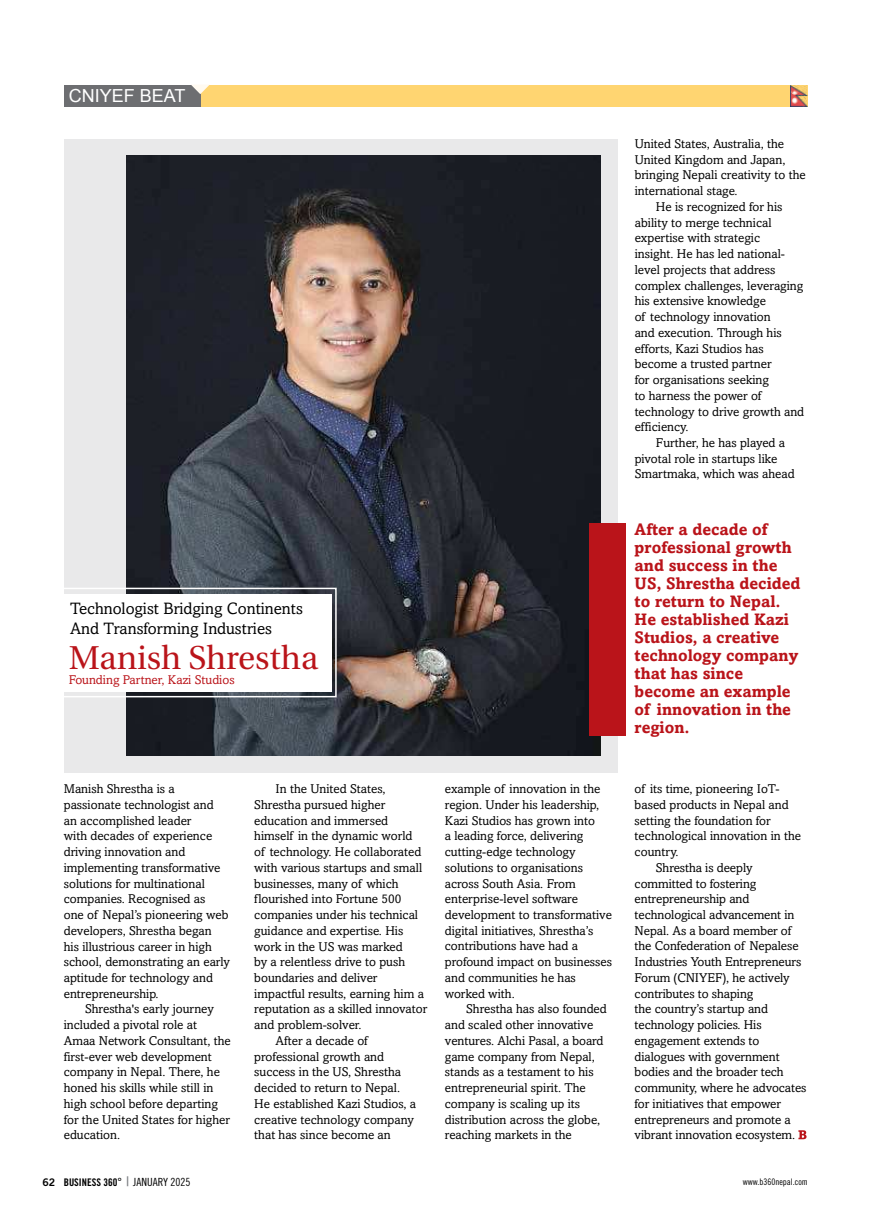
<style>
.page{position:relative;width:893px;height:1212px;background:#fff}
.page>*{position:absolute;margin:0;border:0;box-sizing:border-box;transform-origin:0 0}
.t1{font:33px "Utopia";color:#ba141a}
.t2{font:18px "Arial";color:#fff}
.t3{font:700 16.5px/18px "Amasis MT Std";color:#ba141a}
.t4{font:16.5px/19.8px "Amasis MT Std";color:#000}
.t5{font:12.75px/15.8px "Amasis MT Std";color:#000}
.t6{font:12.75px "Amasis MT Std";color:#ba141a}
.t7{font:10.5px "Trade Gothic LT Std Bd Cn 20";color:#000}
.t8{font:9px "Trade Gothic LT Std Cn 18";color:#000}
.s1{font-family:"Trade Gothic LT Std Bd 2"}
.s2{font-size:11.25px}
.s3{font-family:"Trade Gothic LT Std Cn 18";font-size:11.25px}
</style>
<div class="page">
<div style="left:64px;top:139px;width:553px;height:633px;background:#e9e9ea"></div>
<div style="left:200px;top:85px;width:608px;height:21px;background:#ffd571"></div>
<div style="left:64px;top:85px;width:136px;height:21px;background:#6d6e71"></div>
<svg style="left:191px;top:85px;width:18px;height:9px"></svg>
<img style="left:127px;top:156px;width:473px;height:599px">
<img style="left:790px;top:85px;width:18px;height:21px">
<svg style="left:798px;top:1130px;width:8px;height:9px"></svg>
<div style="left:590px;top:523px;width:36px;height:213px;background:#ba141a"></div>
<div style="left:0;top:594px;width:332px;height:98px;background:#fff"></div>
<div style="left:4px;top:588px;width:333px;height:109px;border:2px solid #fff"></div>
<h2 class="t2" style="left:69px;top:86px;width:118px">CNIYEF BEAT</h2>
<p class="t4" style="left:70px;top:600px;width:234px">Technologist Bridging Continents<br>And Transforming Industries</p>
<h1 class="t1" style="left:69px;top:644px;width:251px">Manish Shrestha</h1>
<p class="t6" style="left:69px;top:675px;width:167px">Founding Partner, Kazi Studios</p>
<p class="t5" style="left:64px;top:782px;width:168px">Manish Shrestha is a passionate technologist and<br>an accomplished leader<br>with decades of experience driving innovation and implementing transformative solutions for multinational companies. Recognised as<br>one of Nepal’s pioneering web developers, Shrestha began his illustrious career in high school, demonstrating an early aptitude for technology and entrepreneurship.</p>
<p class="t5" style="left:64px;top:1002px;width:169px;text-indent:21px">Shrestha's early journey included a pivotal role at<br>Amaa Network Consultant, the first-ever web development company in Nepal. There, he honed his skills while still in high school before departing for the United States for higher education.</p>
<p class="t5" style="left:276px;top:782px;width:111px">In the United States,</p>
<p class="t5" style="left:254px;top:798px;width:132px">Shrestha pursued higher</p>
<p class="t5" style="left:254px;top:814px;width:135px">education and immersed</p>
<p class="t5" style="left:254px;top:829px;width:160px">himself in the dynamic world</p>
<p class="t5" style="left:254px;top:845px;width:168px">of technology. He collaborated</p>
<p class="t5" style="left:254px;top:861px;width:169px">with various startups and small</p>
<p class="t5" style="left:254px;top:877px;width:146px">businesses, many of which</p>
<p class="t5" style="left:254px;top:892px;width:149px">flourished into Fortune 500</p>
<p class="t5" style="left:254px;top:908px;width:165px">companies under his technical</p>
<p class="t5" style="left:254px;top:924px;width:151px">guidance and expertise. His</p>
<p class="t5" style="left:254px;top:939px;width:150px">work in the US was marked</p>
<p class="t5" style="left:254px;top:955px;width:152px">by a relentless drive to push</p>
<p class="t5" style="left:254px;top:971px;width:125px">boundaries and deliver</p>
<p class="t5" style="left:254px;top:987px;width:171px">impactful results, earning him a</p>
<p class="t5" style="left:254px;top:1002px;width:174px">reputation as a skilled innovator</p>
<p class="t5" style="left:254px;top:1018px;width:109px">and problem-solver.</p>
<p class="t5" style="left:276px;top:1034px;width:94px">After a decade of</p>
<p class="t5" style="left:254px;top:1050px;width:131px">professional growth and</p>
<p class="t5" style="left:254px;top:1065px;width:148px">success in the US, Shrestha</p>
<p class="t5" style="left:254px;top:1081px;width:147px">decided to return to Nepal.</p>
<p class="t5" style="left:254px;top:1097px;width:163px">He established Kazi Studios, a</p>
<p class="t5" style="left:254px;top:1113px;width:161px">creative technology company</p>
<p class="t5" style="left:254px;top:1128px;width:138px">that has since become an</p>
<p class="t5" style="left:445px;top:782px;width:169px">example of innovation in the region. Under his leadership,<br>Kazi Studios has grown into<br>a leading force, delivering cutting-edge technology solutions to organisations across South Asia. From enterprise-level software development to transformative digital initiatives, Shrestha’s contributions have had a profound impact on businesses and communities he has worked with.</p>
<p class="t5" style="left:445px;top:1002px;width:163px;text-indent:21px">Shrestha has also founded and scaled other innovative ventures. Alchi Pasal, a board game company from Nepal, stands as a testament to his entrepreneurial spirit. The company is scaling up its distribution across the globe, reaching markets in the</p>
<p class="t5" style="left:635px;top:137px;width:151px">United States, Australia, the</p>
<p class="t5" style="left:635px;top:153px;width:152px">United Kingdom and Japan,</p>
<p class="t5" style="left:635px;top:169px;width:173px">bringing Nepali creativity to the</p>
<p class="t5" style="left:635px;top:184px;width:105px">international stage.</p>
<p class="t5" style="left:656px;top:200px;width:128px">He is recognized for his</p>
<p class="t5" style="left:635px;top:216px;width:138px">ability to merge technical</p>
<p class="t5" style="left:635px;top:231px;width:127px">expertise with strategic</p>
<p class="t5" style="left:635px;top:247px;width:152px">insight. He has led national-</p>
<p class="t5" style="left:635px;top:263px;width:142px">level projects that address</p>
<p class="t5" style="left:635px;top:279px;width:170px">complex challenges, leveraging</p>
<p class="t5" style="left:635px;top:294px;width:133px">his extensive knowledge</p>
<p class="t5" style="left:635px;top:310px;width:138px">of technology innovation</p>
<p class="t5" style="left:635px;top:326px;width:149px">and execution. Through his</p>
<p class="t5" style="left:635px;top:342px;width:131px">efforts, Kazi Studios has</p>
<p class="t5" style="left:635px;top:357px;width:138px">become a trusted partner</p>
<p class="t5" style="left:635px;top:373px;width:136px">for organisations seeking</p>
<p class="t5" style="left:635px;top:389px;width:128px">to harness the power of</p>
<p class="t5" style="left:635px;top:405px;width:171px">technology to drive growth and</p>
<p class="t5" style="left:635px;top:420px;width:55px">efficiency.</p>
<p class="t5" style="left:656px;top:436px;width:131px">Further, he has played a</p>
<p class="t5" style="left:635px;top:452px;width:144px">pivotal role in startups like</p>
<p class="t5" style="left:635px;top:467px;width:161px">Smartmaka, which was ahead</p>
<p class="t3" style="left:635px;top:522px;width:167px">After a decade of professional growth and success in the<br>US, Shrestha decided to return to Nepal.<br>He established Kazi<br>Studios, a creative technology company that has since become an example of innovation in the region.</p>
<p class="t5" style="left:635px;top:782px;width:146px">of its time, pioneering IoT-</p>
<p class="t5" style="left:635px;top:798px;width:156px">based products in Nepal and</p>
<p class="t5" style="left:635px;top:814px;width:138px">setting the foundation for</p>
<p class="t5" style="left:635px;top:829px;width:168px">technological innovation in the</p>
<p class="t5" style="left:635px;top:845px;width:45px">country.</p>
<p class="t5" style="left:656px;top:861px;width:98px">Shrestha is deeply</p>
<p class="t5" style="left:635px;top:876px;width:123px">committed to fostering</p>
<p class="t5" style="left:635px;top:892px;width:116px">entrepreneurship and</p>
<p class="t5" style="left:635px;top:908px;width:161px">technological advancement in</p>
<p class="t5" style="left:635px;top:924px;width:158px">Nepal. As a board member of</p>
<p class="t5" style="left:635px;top:939px;width:165px">the Confederation of Nepalese</p>
<p class="t5" style="left:635px;top:955px;width:168px">Industries Youth Entrepreneurs</p>
<p class="t5" style="left:635px;top:971px;width:157px">Forum (CNIYEF), he actively</p>
<p class="t5" style="left:635px;top:987px;width:120px">contributes to shaping</p>
<p class="t5" style="left:635px;top:1002px;width:135px">the country’s startup and</p>
<p class="t5" style="left:635px;top:1018px;width:129px">technology policies. His</p>
<p class="t5" style="left:635px;top:1034px;width:126px">engagement extends to</p>
<p class="t5" style="left:635px;top:1050px;width:147px">dialogues with government</p>
<p class="t5" style="left:635px;top:1065px;width:151px">bodies and the broader tech</p>
<p class="t5" style="left:635px;top:1081px;width:173px">community, where he advocates</p>
<p class="t5" style="left:635px;top:1097px;width:148px">for initiatives that empower</p>
<p class="t5" style="left:635px;top:1112px;width:158px">entrepreneurs and promote a</p>
<p class="t5" style="left:635px;top:1128px;width:162px">vibrant innovation ecosystem.</p>
<p class="t7" style="left:42px;top:1178px;width:150px"><span class="s1">62</span> BUSINESS 360<span class="s2">°</span> <span class="s3">JANUARY 2025</span></p>
<p class="t8" style="left:743px;top:1178px;width:67px">www.b360nepal.com</p>
</div>
